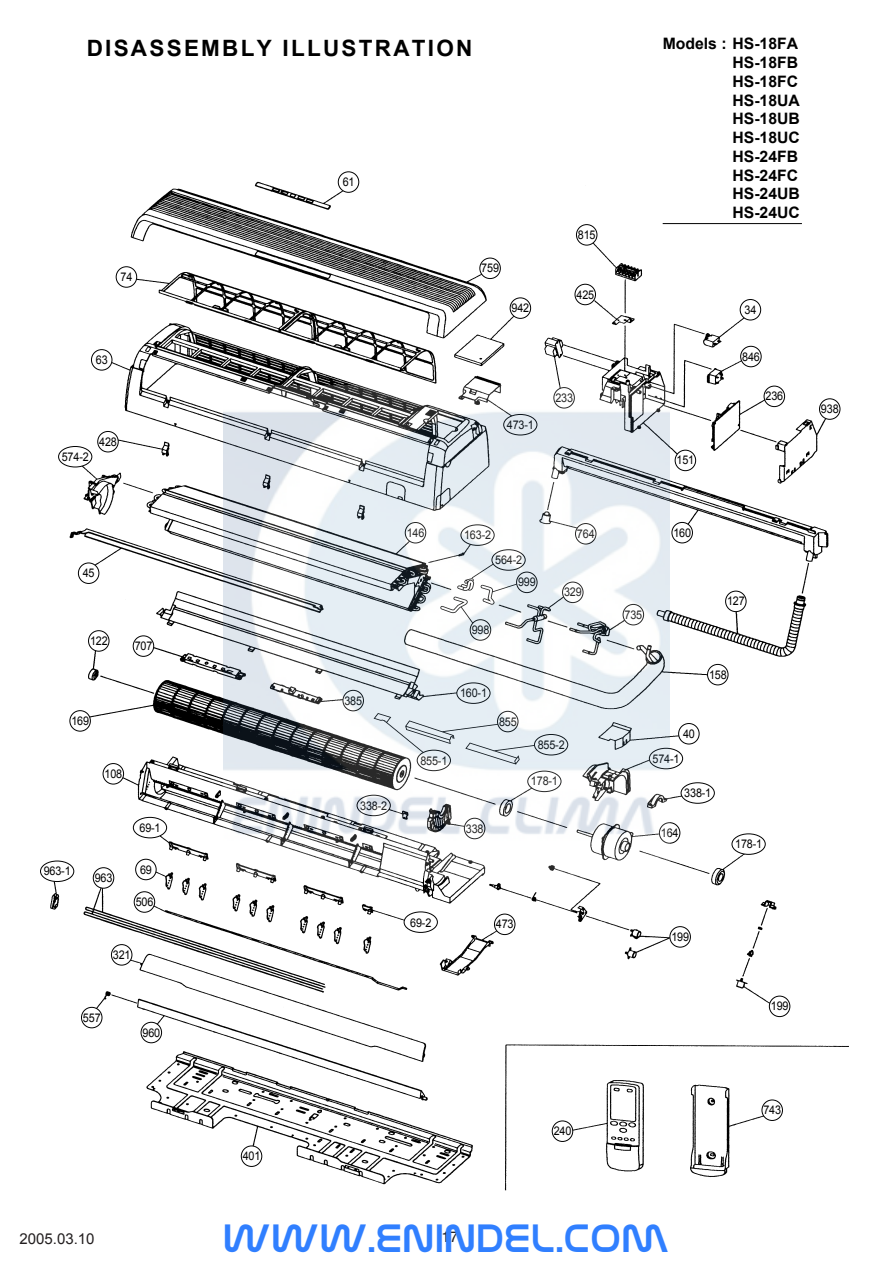
<style>
.page{position:relative;width:893px;height:1263px;background:#fff}
.page>*{position:absolute;margin:0;border:0;box-sizing:border-box;transform-origin:0 0}
.t1{font:40.05px "Nasalization Rg";color:#307fff}
.t2{font:700 22.5px "Arial";letter-spacing:.1em;color:#000}
.t3{font:700 15.75px/18.8px "Arial";color:#000;text-align:justify}
.t4{font:15px "Arial";color:#231f20}
.t5{font:15px "Helvetica";color:#231f20}
.t6{font:12px "Arial";letter-spacing:-.015em;color:#000;scale:.9 1}
</style>
<div class="page">
<img style="left:41px;top:177px;width:807px;height:1014px">
<div style="left:761px;top:1100px;width:21px;height:21px;background:#fff;border:1px solid #000;border-radius:50%"></div>
<div style="left:669px;top:926px;width:21px;height:22px;background:#fff;border:1px solid #000;border-radius:50%"></div>
<div style="left:659px;top:822px;width:21px;height:22px;background:#fff;border:1px solid #000;border-radius:50%"></div>
<div style="left:678px;top:723px;width:21px;height:21px;background:#fff;border:1px solid #000;border-radius:50%"></div>
<div style="left:338px;top:171px;width:21px;height:22px;background:#fff;border:1px solid #000;border-radius:50%"></div>
<div style="left:479px;top:258px;width:21px;height:21px;background:#fff;border:1px solid #000;border-radius:50%"></div>
<div style="left:576px;top:224px;width:21px;height:21px;background:#fff;border:1px solid #000;border-radius:50%"></div>
<div style="left:509px;top:297px;width:22px;height:22px;background:#fff;border:1px solid #000;border-radius:50%"></div>
<div style="left:674px;top:450px;width:22px;height:21px;background:#fff;border:1px solid #000;border-radius:50%"></div>
<div style="left:574px;top:284px;width:22px;height:21px;background:#fff;border:1px solid #000;border-radius:50%"></div>
<div style="left:739px;top:299px;width:22px;height:21px;background:#fff;border:1px solid #000;border-radius:50%"></div>
<div style="left:740px;top:346px;width:21px;height:21px;background:#fff;border:1px solid #000;border-radius:50%"></div>
<div style="left:763px;top:386px;width:22px;height:21px;background:#fff;border:1px solid #000;border-radius:50%"></div>
<div style="left:819px;top:398px;width:21px;height:22px;background:#fff;border:1px solid #000;border-radius:50%"></div>
<div style="left:725px;top:591px;width:21px;height:21px;background:#fff;border:1px solid #000;border-radius:50%"></div>
<div style="left:769px;top:996px;width:21px;height:21px;background:#fff;border:1px solid #000;border-radius:50%"></div>
<svg style="left:649px;top:748px;width:34px;height:21px"></svg>
<div style="left:680px;top:782px;width:34px;height:22px;background:#fff;border:1px solid #000;border-radius:50%"></div>
<div style="left:731px;top:833px;width:34px;height:22px;background:#fff;border:1px solid #000;border-radius:50%"></div>
<div style="left:103px;top:763px;width:21px;height:21px;background:#fff;border:1px solid #000;border-radius:50%"></div>
<div style="left:494px;top:914px;width:21px;height:21px;background:#fff;border:1px solid #000;border-radius:50%"></div>
<div style="left:241px;top:1146px;width:21px;height:21px;background:#fff;border:1px solid #000;border-radius:50%"></div>
<div style="left:134px;top:891px;width:21px;height:22px;background:#fff;border:1px solid #000;border-radius:50%"></div>
<div style="left:93px;top:867px;width:21px;height:22px;background:#fff;border:1px solid #000;border-radius:50%"></div>
<div style="left:707px;top:664px;width:21px;height:21px;background:#fff;border:1px solid #000;border-radius:50%"></div>
<div style="left:116px;top:266px;width:21px;height:22px;background:#fff;border:1px solid #000;border-radius:50%"></div>
<div style="left:97px;top:431px;width:22px;height:21px;background:#fff;border:1px solid #000;border-radius:50%"></div>
<div style="left:78px;top:563px;width:21px;height:21px;background:#fff;border:1px solid #000;border-radius:50%"></div>
<div style="left:69px;top:710px;width:22px;height:22px;background:#fff;border:1px solid #000;border-radius:50%"></div>
<div style="left:133px;top:635px;width:21px;height:22px;background:#fff;border:1px solid #000;border-radius:50%"></div>
<div style="left:91px;top:349px;width:21px;height:22px;background:#fff;border:1px solid #000;border-radius:50%"></div>
<div style="left:135px;top:859px;width:21px;height:21px;background:#fff;border:1px solid #000;border-radius:50%"></div>
<div style="left:552px;top:1121px;width:21px;height:21px;background:#fff;border:1px solid #000;border-radius:50%"></div>
<div style="left:671px;top:522px;width:21px;height:21px;background:#fff;border:1px solid #000;border-radius:50%"></div>
<div style="left:111px;top:944px;width:21px;height:22px;background:#fff;border:1px solid #000;border-radius:50%"></div>
<div style="left:141px;top:1022px;width:21px;height:21px;background:#fff;border:1px solid #000;border-radius:50%"></div>
<div style="left:81px;top:1007px;width:21px;height:21px;background:#fff;border:1px solid #000;border-radius:50%"></div>
<div style="left:58px;top:446px;width:34px;height:21px;background:#fff;border:1px solid #000;border-radius:50%"></div>
<div style="left:88px;top:630px;width:21px;height:22px;background:#fff;border:1px solid #000;border-radius:50%"></div>
<div style="left:40px;top:861px;width:34px;height:21px;background:#fff;border:1px solid #000;border-radius:50%"></div>
<div style="left:133px;top:817px;width:34px;height:21px;background:#fff;border:1px solid #000;border-radius:50%"></div>
<div style="left:404px;top:912px;width:34px;height:21px;background:#fff;border:1px solid #000;border-radius:50%"></div>
<hr style="left:662px;top:223px;width:139px;height:1px;background:#000">
<img style="left:223px;top:386px;width:446px;height:491px">
<h2 class="t2" style="left:87px;top:32px;width:387px">DISASSEMBLY ILLUSTRATION</h2>
<p class="t6" style="left:121px;top:269px;width:15px">74</p>
<p class="t6" style="left:96px;top:351px;width:15px">63</p>
<p class="t6" style="left:62px;top:448px;width:31px">574-2</p>
<p class="t6" style="left:99px;top:433px;width:21px">428</p>
<p class="t6" style="left:83px;top:565px;width:15px">45</p>
<p class="t6" style="left:90px;top:633px;width:21px">122</p>
<p class="t6" style="left:135px;top:638px;width:21px">707</p>
<p class="t6" style="left:71px;top:713px;width:21px">169</p>
<p class="t6" style="left:104px;top:765px;width:21px">108</p>
<p class="t6" style="left:44px;top:863px;width:31px">963-1</p>
<p class="t6" style="left:95px;top:870px;width:21px">963</p>
<p class="t6" style="left:139px;top:819px;width:25px">69-1</p>
<p class="t6" style="left:140px;top:861px;width:15px">69</p>
<p class="t6" style="left:136px;top:894px;width:21px">506</p>
<p class="t6" style="left:113px;top:946px;width:21px">321</p>
<p class="t6" style="left:83px;top:1009px;width:21px">557</p>
<p class="t6" style="left:142px;top:1024px;width:21px">960</p>
<p class="t6" style="left:342px;top:174px;width:15px">61</p>
<p class="t6" style="left:481px;top:260px;width:21px">759</p>
<p class="t6" style="left:511px;top:300px;width:21px">942</p>
<p class="t6" style="left:578px;top:226px;width:21px">815</p>
<p class="t6" style="left:576px;top:286px;width:21px">425</p>
<p class="t6" style="left:507px;top:416px;width:31px">473-1</p>
<p class="t6" style="left:555px;top:389px;width:21px">233</p>
<p class="t6" style="left:407px;top:524px;width:21px">146</p>
<p class="t6" style="left:577px;top:525px;width:21px">764</p>
<p class="t6" style="left:518px;top:574px;width:21px">999</p>
<p class="t6" style="left:471px;top:622px;width:21px">998</p>
<p class="t6" style="left:464px;top:527px;width:31px">163-2</p>
<p class="t6" style="left:495px;top:552px;width:31px">564-2</p>
<p class="t6" style="left:564px;top:584px;width:21px">329</p>
<p class="t6" style="left:344px;top:692px;width:21px">385</p>
<p class="t6" style="left:360px;top:797px;width:31px">338-2</p>
<p class="t6" style="left:420px;top:753px;width:31px">855-1</p>
<p class="t6" style="left:460px;top:685px;width:31px">160-1</p>
<p class="t6" style="left:499px;top:713px;width:21px">855</p>
<p class="t6" style="left:466px;top:820px;width:21px">338</p>
<p class="t6" style="left:537px;top:736px;width:31px">855-2</p>
<p class="t6" style="left:531px;top:773px;width:31px">178-1</p>
<p class="t6" style="left:410px;top:914px;width:25px">69-2</p>
<p class="t6" style="left:496px;top:916px;width:21px">473</p>
<h3 class="t3" style="left:732px;top:35px;width:69px;text-indent:-70px">Models : HS-18FA HS-18FB HS-18FC HS-18UA HS-18UB HS-18UC HS-24FB HS-24FC HS-24UB HS-24UC</h3>
<p class="t6" style="left:676px;top:452px;width:21px">151</p>
<p class="t6" style="left:744px;top:301px;width:15px">34</p>
<p class="t6" style="left:742px;top:348px;width:21px">846</p>
<p class="t6" style="left:765px;top:388px;width:21px">236</p>
<p class="t6" style="left:673px;top:524px;width:21px">160</p>
<p class="t6" style="left:624px;top:606px;width:21px">735</p>
<p class="t6" style="left:727px;top:593px;width:21px">127</p>
<p class="t6" style="left:709px;top:666px;width:21px">158</p>
<p class="t6" style="left:683px;top:725px;width:15px">40</p>
<p class="t6" style="left:652px;top:750px;width:31px">574-1</p>
<p class="t6" style="left:684px;top:785px;width:31px">338-1</p>
<p class="t6" style="left:661px;top:825px;width:21px">164</p>
<p class="t6" style="left:735px;top:836px;width:31px">178-1</p>
<p class="t6" style="left:821px;top:401px;width:21px">938</p>
<p class="t6" style="left:671px;top:929px;width:21px">199</p>
<p class="t6" style="left:770px;top:998px;width:21px">199</p>
<p class="t6" style="left:243px;top:1148px;width:21px">401</p>
<p class="t6" style="left:553px;top:1123px;width:21px">240</p>
<p class="t4" style="left:20px;top:1228px;width:77px">2005.03.10</p>
<h1 class="t1" style="left:223px;top:1215px;width:448px">WWW.ENINDEL.COM</h1>
<p class="t5" style="left:441px;top:1228px;width:18px">17</p>
<p class="t6" style="left:763px;top:1102px;width:21px">743</p>
</div>
